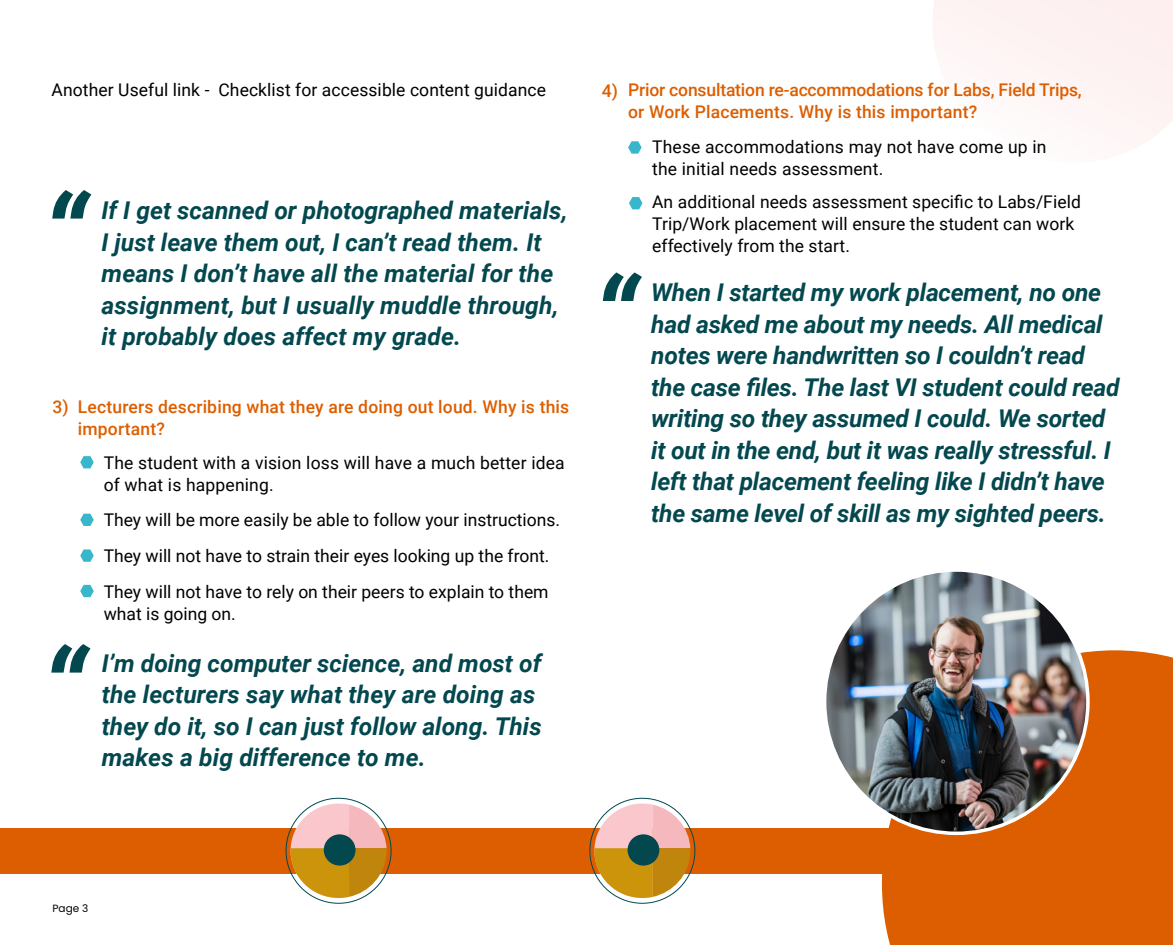
<style>
.page{position:relative;width:1173px;height:945px;background:#fff}
.page>*{position:absolute;margin:0;border:0;box-sizing:border-box;transform-origin:0 0}
.Quote_Bold_Italic{font:italic 700 112px "Roboto";color:#03484f}
.Quote_Bold_Italic-2{font:italic 700 24.5px/31.5px "Roboto";letter-spacing:-.01em;color:#03484f}
.Body{font:17.5px/21.9px "Roboto";letter-spacing:.005em;color:#000}
.Body-2{font:500 17.5px/21.9px "Roboto";letter-spacing:.01em;color:#dd5e00}
.Body-3{font:500 17.5px "Roboto";letter-spacing:-.01em;color:#dd5e00}
.t1{font:10.5px "Poppins";color:#000}
</style>
<div class="page">
<div style="left:0;top:828px;width:1172px;height:46px;background:#dd5e00"></div>
<div style="left:882px;top:650px;width:290px;height:295px;background:#dd5e00"></div>
<svg style="left:594px;top:804px;width:96px;height:94px"></svg>
<div style="left:627px;top:834px;width:32px;height:32px;background:#03484f;border-radius:50%"></div>
<svg style="left:290px;top:804px;width:96px;height:94px"></svg>
<div style="left:324px;top:834px;width:31px;height:32px;background:#03484f;border-radius:50%"></div>
<svg style="left:80px;top:456px;width:14px;height:12px"></svg>
<svg style="left:80px;top:514px;width:14px;height:12px"></svg>
<svg style="left:80px;top:549px;width:14px;height:13px"></svg>
<svg style="left:80px;top:585px;width:14px;height:12px"></svg>
<div style="left:933px;top:0;width:239px;height:134px;background:#fef4f4"></div>
<svg style="left:628px;top:141px;width:13px;height:13px"></svg>
<svg style="left:629px;top:197px;width:13px;height:12px"></svg>
<img style="left:824px;top:570px;width:263px;height:263px;border-radius:132px">
<p class="Body" style="left:52px;top:78px;width:496px">Another Useful link - Checklist for accessible content guidance</p>
<p class="Quote_Bold_Italic" style="left:42px;top:158px;width:46px">“</p>
<p class="Quote_Bold_Italic-2" style="left:102px;top:194px;width:467px">If I get scanned or photographed materials, I just leave them out, I can’t read them. It means I don’t have all the material for the assignment, but I usually muddle through, it probably does affect my grade.</p>
<p class="Body-2" style="left:52px;top:395px;width:18px">3)</p>
<p class="Body-2" style="left:78px;top:395px;width:493px">Lecturers describing what they are doing out loud. Why is this important?</p>
<p class="Body" style="left:104px;top:451px;width:462px">The student with a vision loss will have a much better idea of what is happening.</p>
<p class="Body" style="left:104px;top:509px;width:458px">They will be more easily be able to follow your instructions.</p>
<p class="Body" style="left:104px;top:544px;width:447px">They will not have to strain their eyes looking up the front.</p>
<p class="Body" style="left:104px;top:580px;width:446px">They will not have to rely on their peers to explain to them what is going on.</p>
<p class="Quote_Bold_Italic" style="left:41px;top:612px;width:46px">“</p>
<p class="Quote_Bold_Italic-2" style="left:102px;top:646px;width:441px">I’m doing computer science, and most of the lecturers say what they are doing as they do it, so I can just follow along. This makes a big difference to me.</p>
<p class="Body-2" style="left:602px;top:79px;width:18px">4)</p>
<p class="Body-3" style="left:628px;top:77px;width:455px">Prior consultation re-accommodations for Labs, Field Trips,</p>
<p class="Body-2" style="left:628px;top:100px;width:351px">or Work Placements. Why is this important?</p>
<p class="Body" style="left:652px;top:135px;width:396px">These accommodations may not have come up in</p>
<p class="Body" style="left:652px;top:157px;width:233px">the initial needs assessment.</p>
<p class="Body" style="left:652px;top:191px;width:430px">An additional needs assessment specific to Labs/Field<br>Trip/Work placement will ensure the student can work effectively from the start.</p>
<p class="Quote_Bold_Italic" style="left:592px;top:240px;width:46px">“</p>
<p class="Quote_Bold_Italic-2" style="left:651px;top:276px;width:470px">When I started my work placement, no one had asked me about my needs. All medical notes were handwritten so I couldn’t read the case files. The last VI student could read writing so they assumed I could. We sorted it out in the end, but it was really stressful. I left that placement feeling like I didn’t have the same level of skill as my sighted peers.</p>
<p class="t1" style="left:52px;top:903px;width:37px">Page 3</p>
</div>
